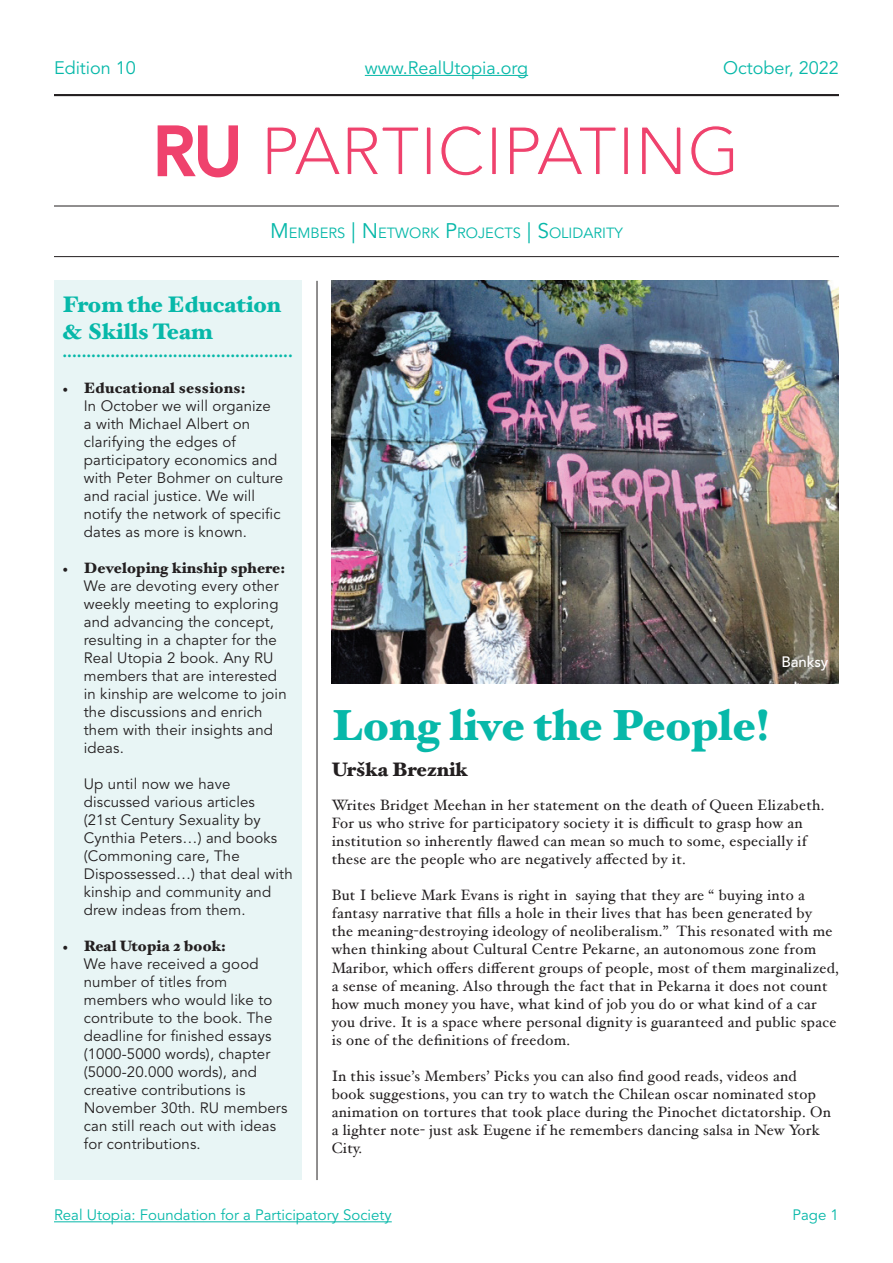
<style>
.page{position:relative;width:893px;height:1263px;background:#fff}
.page>*{position:absolute;margin:0;border:0;box-sizing:border-box;transform-origin:0 0}
.t1{font:67.5px "Avenir LT Std";color:#ef426d}
.t2{font:900 43.5px "Hoefler Text";color:#07b8a9}
.t3{font:900 22.5px/27px "Hoefler Text";color:#07b8a9}
.t4{font:900 19.5px "Hoefler Text";color:#231f20}
.t5{font:18px "Avenir LT Std";color:#07b8a9}
.t6{font:15px/18px "Hoefler Text";letter-spacing:.02em;color:#231f20}
.t7{font:15px/18px "Avenir LT Std";letter-spacing:.01em;color:#231f20}
.t8{font:900 15px "Hoefler Text";letter-spacing:.01em;color:#231f20}
.t9{font:15px "Avenir LT Std";color:#07b8a9}
.t10{font:900 15px "Hoefler Text";color:#07b8a9}
.t11{font:500 15px "Avenir LT Std";letter-spacing:-.01em;color:#fff}
.t12{font:14.7px "Avenir LT Std";color:#07b8a9}
.s1{font-weight:500}
.s2{font-size:21px}
.s3{font-family:"Minion Pro";font-weight:400}
</style>
<div class="page">
<svg style="left:157px;top:125px;width:81px;height:53px"></svg>
<hr style="left:54px;top:94px;width:785px;height:2px;background:#231f20">
<hr style="left:54px;top:206px;width:785px;height:1px;background:#231f20">
<hr style="left:54px;top:256px;width:785px;height:1px;background:#231f20">
<hr style="left:365px;top:75px;width:163px;height:1px;background:#07b8a9">
<hr style="left:54px;top:1221px;width:338px;height:1px;background:#07b8a9">
<img style="left:332px;top:281px;width:507px;height:402px">
<hr style="left:317px;top:281px;width:1px;height:899px;background:#231f20">
<div style="left:54px;top:281px;width:248px;height:899px;background:#e8f5f5"></div>
<p class="t5" style="left:54px;top:57px;width:83px">Edition 10</p>
<p class="t5" style="left:365px;top:57px;width:165px">www.RealUtopia.org</p>
<p class="t5" style="left:723px;top:57px;width:117px">October, 2022</p>
<h1 class="t1" style="left:153px;top:113px;width:588px"><span class="s1">RU</span> PARTICIPATING</h1>
<p class="t12" style="left:270px;top:224px;width:323px"><span class="s2">M</span>EM BERS <span class="s2">| N</span>ETWORK <span class="s2">P</span>ROJECTS <span class="s2">| S</span>OLI DARIT</p>
<p class="t12" style="left:614px;top:224px;width:10px">Y</p>
<h3 class="t3" style="left:63px;top:290px;width:220px">From the Education &amp; Skills Team</h3>
<p class="t10" style="left:63px;top:343px;width:232px">................................................</p>
<p class="t8" style="left:63px;top:379px;width:185px"><span class="s3">•</span> Educational sessions:</p>
<p class="t7" style="left:84px;top:397px;width:201px">In October we will organize<br>a with Michael Albert on clarifying the edges of participatory economics and with Peter Bohmer on culture and racial justice. We will notify the network of specific dates as more is known.</p>
<p class="t8" style="left:63px;top:559px;width:224px"><span class="s3">•</span> Developing kinship sphere:</p>
<p class="t7" style="left:84px;top:577px;width:204px">We are devoting every other weekly meeting to exploring and advancing the concept, resulting in a chapter for the<br>Real Utopia 2 book. Any RU members that are interested in kinship are welcome to join the discussions and enrich them with their insights and ideas.</p>
<p class="t7" style="left:84px;top:775px;width:210px">Up until now we have discussed various articles<br>(21st Century Sexuality by<br>Cynthia Peters…) and books (Commoning care, The<br>Dispossessed…) that deal with kinship and community and drew indeas from them.</p>
<p class="t8" style="left:63px;top:937px;width:165px"><span class="s3">•</span> Real Utopia 2 book:</p>
<p class="t7" style="left:84px;top:955px;width:205px">We have received a good number of titles from members who would like to contribute to the book. The deadline for finished essays (1000-5000 words), chapter (5000-20.000 words), and creative contributions is<br>November 30th. RU members can still reach out with ideas for contributions.</p>
<h2 class="t2" style="left:332px;top:700px;width:439px">Long live the People!</h2>
<h3 class="t4" style="left:332px;top:758px;width:138px">Urška Breznik</h3>
<p class="t11" style="left:782px;top:653px;width:48px">Banksy</p>
<p class="t6" style="left:332px;top:796px;width:494px">Writes Bridget Meehan in her statement on the death of Queen Elizabeth.<br>For us who strive for participatory society it is difficult to grasp how an institution so inherently flawed can mean so much to some, especially if these are the people who are negatively affected by it.</p>
<p class="t6" style="left:332px;top:886px;width:509px">But I believe Mark Evans is right in saying that they are “ buying into a fantasy narrative that fills a hole in their lives that has been generated by<br>the meaning-destroying ideology of neoliberalism.” This resonated with me when thinking about Cultural Centre Pekarne, an autonomous zone from Maribor, which offers different groups of people, most of them marginalized, a sense of meaning. Also through the fact that in Pekarna it does not count how much money you have, what kind of job you do or what kind of a car you drive. It is a space where personal dignity is guaranteed and public space is one of the definitions of freedom.</p>
<p class="t6" style="left:332px;top:1066px;width:501px">In this issue’s Members’ Picks you can also find good reads, videos and book suggestions, you can try to watch the Chilean oscar nominated stop animation on tortures that took place during the Pinochet dictatorship. On a lighter note- just ask Eugene if he remembers dancing salsa in New York City.</p>
<p class="t9" style="left:54px;top:1206px;width:339px">Real Utopia: Foundation for a Participatory Society</p>
<p class="t9" style="left:793px;top:1206px;width:48px">Page 1</p>
</div>
